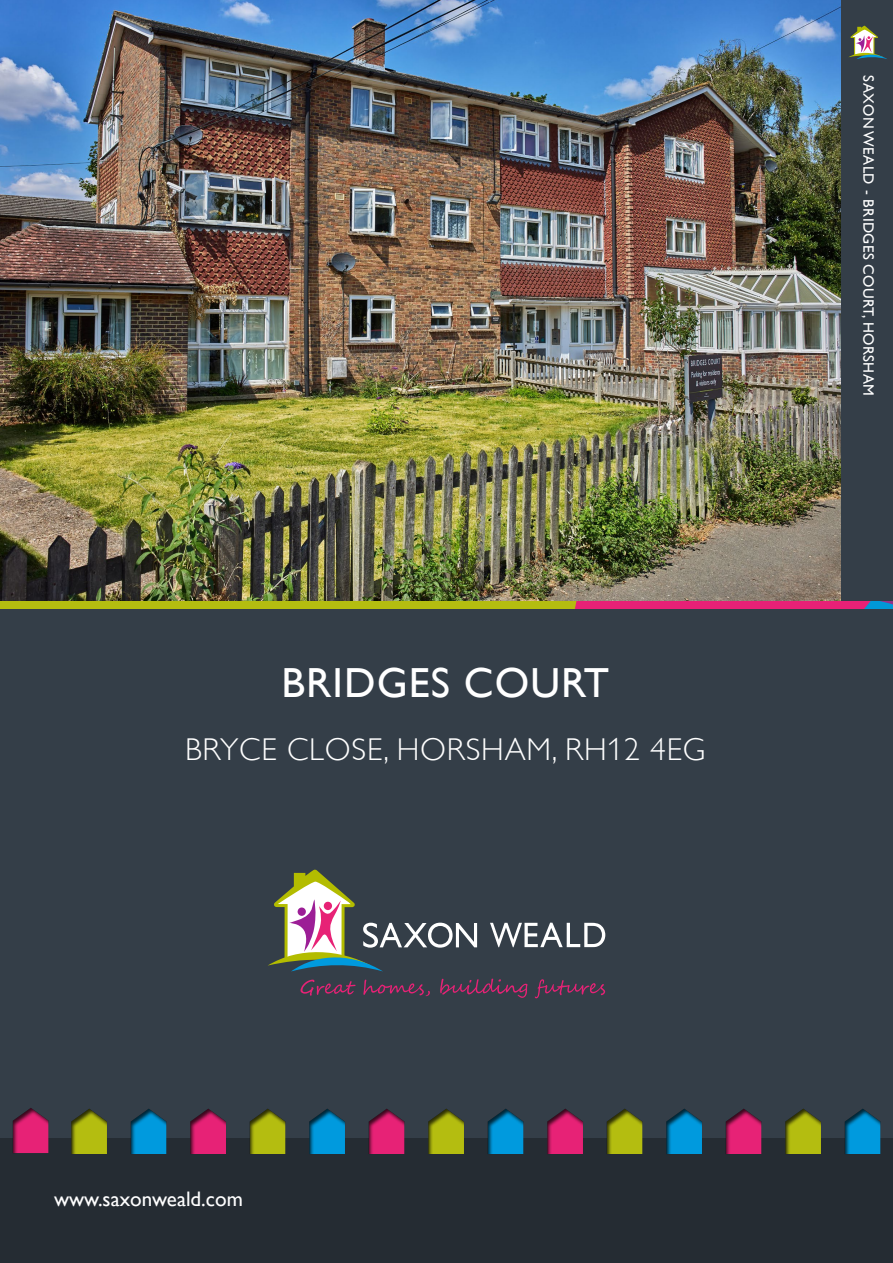
<style>
.page{position:relative;width:893px;height:1263px;background:#343e48}
.page>*{position:absolute;margin:0;border:0;box-sizing:border-box;transform-origin:0 0}
.t1{font:42px "Gill Alt One";letter-spacing:.025em;color:#fff}
.t2{font:300 31.5px "Gill Alt One";letter-spacing:.025em;color:#fff}
.t3{font:21px "Gill Alt One";color:#fff}
.t4{font:15px "Gill Alt One";letter-spacing:.025em;color:#fff}
</style>
<div class="page">
<img style="left:0;top:0;width:840px;height:600px">
<div style="left:0;top:1138px;width:893px;height:125px;background:#252c33"></div>
<div style="left:0;top:1098px;width:61px;height:57px;background:#000;opacity:.75"></div>
<div style="left:56px;top:1099px;width:63px;height:57px;background:#000;opacity:.75"></div>
<div style="left:117px;top:1099px;width:62px;height:57px;background:#000;opacity:.75"></div>
<div style="left:175px;top:1099px;width:63px;height:57px;background:#000;opacity:.75"></div>
<div style="left:236px;top:1099px;width:62px;height:57px;background:#000;opacity:.75"></div>
<div style="left:295px;top:1099px;width:62px;height:57px;background:#000;opacity:.75"></div>
<div style="left:355px;top:1099px;width:63px;height:57px;background:#000;opacity:.75"></div>
<div style="left:414px;top:1099px;width:62px;height:57px;background:#000;opacity:.75"></div>
<div style="left:474px;top:1099px;width:63px;height:57px;background:#000;opacity:.75"></div>
<div style="left:533px;top:1099px;width:62px;height:57px;background:#000;opacity:.75"></div>
<div style="left:593px;top:1099px;width:61px;height:57px;background:#000;opacity:.75"></div>
<div style="left:652px;top:1099px;width:63px;height:57px;background:#000;opacity:.75"></div>
<div style="left:711px;top:1099px;width:62px;height:57px;background:#000;opacity:.75"></div>
<div style="left:771px;top:1099px;width:63px;height:57px;background:#000;opacity:.75"></div>
<div style="left:830px;top:1099px;width:63px;height:57px;background:#000;opacity:.75"></div>
<svg style="left:301px;top:980px;width:54px;height:16px"></svg>
<svg style="left:363px;top:980px;width:67px;height:16px"></svg>
<svg style="left:440px;top:979px;width:87px;height:19px"></svg>
<svg style="left:535px;top:979px;width:70px;height:19px"></svg>
<svg style="left:268px;top:869px;width:209px;height:102px"></svg>
<svg style="left:490px;top:923px;width:115px;height:24px"></svg>
<svg style="left:849px;top:26px;width:38px;height:33px"></svg>
<svg style="left:0;top:601px;width:893px;height:7px;background:#c08836"></svg>
<h1 class="t1" style="left:281px;top:658px;width:329px">BRIDGES COURT</h1>
<h2 class="t2" style="left:185px;top:731px;width:522px">BRYCE CLOSE, HORSHAM, RH12 4EG</h2>
<p class="t4" style="left:877px;top:75px;width:322px;rotate:90deg">SAXON WEALD - BRIDGES COURT, HORSHAM</p>
<h3 class="t3" style="left:54px;top:1187px;width:190px">www.saxonweald.com</h3>
</div>
